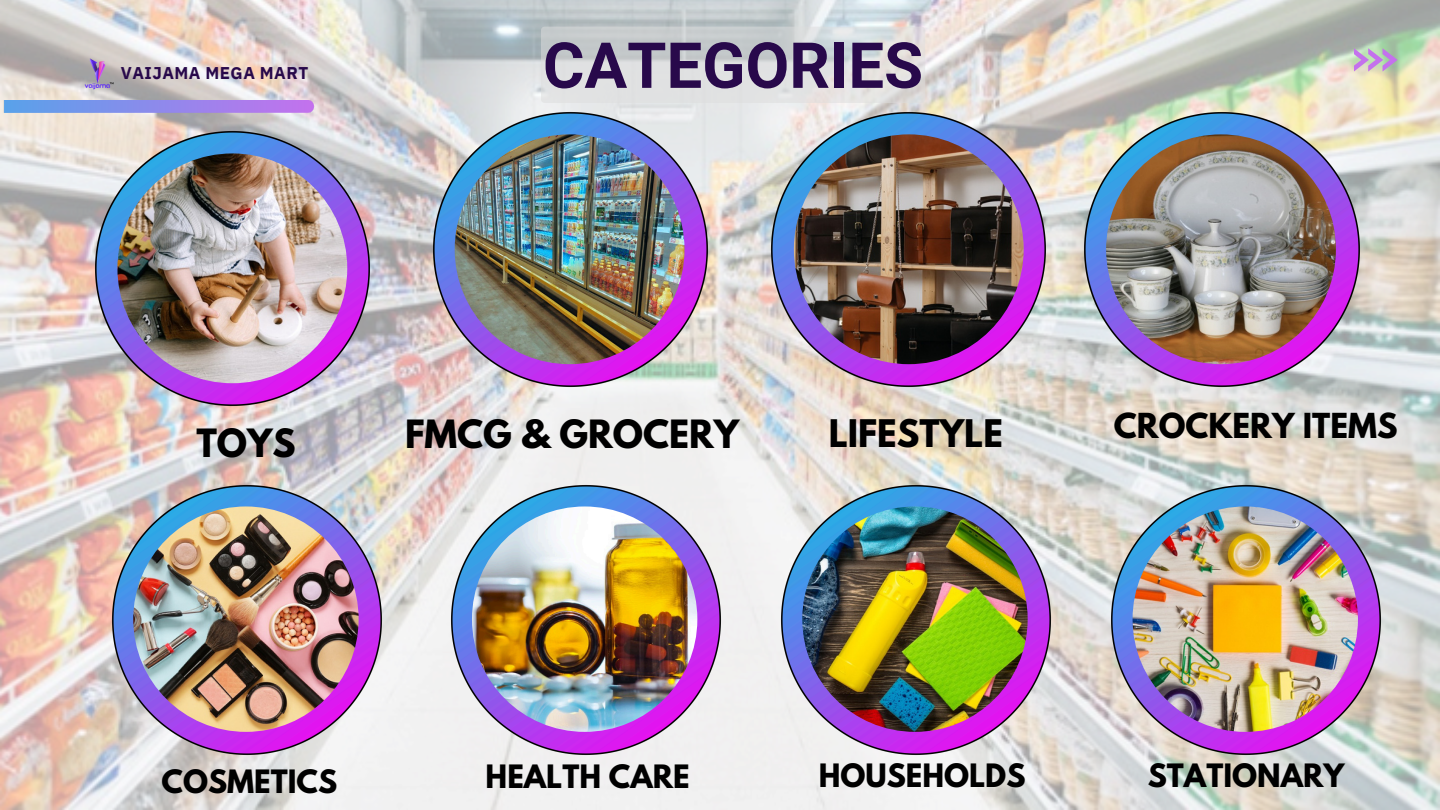
<style>
.page{position:relative;width:1440px;height:810px;background:#fff}
.page>*{position:absolute;margin:0;border:0;box-sizing:border-box;transform-origin:0 0}
.t1{font:700 63.5px "Roboto";color:#28094b}
.t2{font:700 34.5px "League Spartan";color:#000}
.t3{font:700 33.7px "League Spartan";color:#000}
.t4{font:700 30.5px "League Spartan";color:#000}
.t5{font:700 28.5px "League Spartan";color:#000}
.t6{font:700 17px "IBM Plex Sans";letter-spacing:.03em;color:#28094b}
</style>
<div class="page">
<img style="left:0;top:0;width:1440px;height:810px">
<img style="left:90px;top:127px;width:285px;height:284px">
<img style="left:117px;top:153px;width:230px;height:230px;border-radius:115px">
<img style="left:429px;top:108px;width:284px;height:284px">
<img style="left:455px;top:134px;width:230px;height:230px;border-radius:50%">
<img style="left:767px;top:108px;width:284px;height:284px">
<img style="left:794px;top:134px;width:230px;height:230px;border-radius:50%">
<img style="left:107px;top:480px;width:279px;height:279px">
<img style="left:133px;top:506px;width:226px;height:226px;border-radius:50%">
<img style="left:0;top:100px;width:317px;height:12px">
<img style="left:1080px;top:108px;width:284px;height:284px">
<svg style="left:1354px;top:48px;width:44px;height:23px"></svg>
<img style="left:1106px;top:134px;width:230px;height:230px;border-radius:50%">
<img style="left:446px;top:480px;width:279px;height:279px">
<img style="left:472px;top:506px;width:225px;height:226px;border-radius:50%">
<img style="left:776px;top:480px;width:279px;height:279px">
<img style="left:802px;top:506px;width:226px;height:226px;border-radius:50%">
<img style="left:1107px;top:480px;width:279px;height:279px">
<img style="left:1133px;top:506px;width:225px;height:226px;border-radius:113px">
<svg style="left:541px;top:27px;width:384px;height:76px;background:#d7d9da"></svg>
<img style="left:81px;top:56px;width:35px;height:34px">
<p class="t6" style="left:121px;top:61px;width:189px">VAIJAMA MEGA MART</p>
<h1 class="t1" style="left:543px;top:29px;width:382px">CATEGORIES</h1>
<p class="t2" style="left:196px;top:426px;width:101px">TOYS</p>
<h3 class="t2" style="left:405px;top:417px;width:336px">FMCG &amp; GROCERY</h3>
<p class="t3" style="left:829px;top:416px;width:176px">LIFESTYLE</p>
<h2 class="t4" style="left:1114px;top:410px;width:285px">CROCKERY ITEMS</h2>
<p class="t5" style="left:162px;top:767px;width:177px">COSMETICS</p>
<p class="t5" style="left:486px;top:763px;width:206px">HEALTH CARE</p>
<p class="t5" style="left:819px;top:761px;width:208px">HOUSEHOLDS</p>
<h2 class="t5" style="left:1148px;top:761px;width:198px">STATIONARY</h2>
</div>
